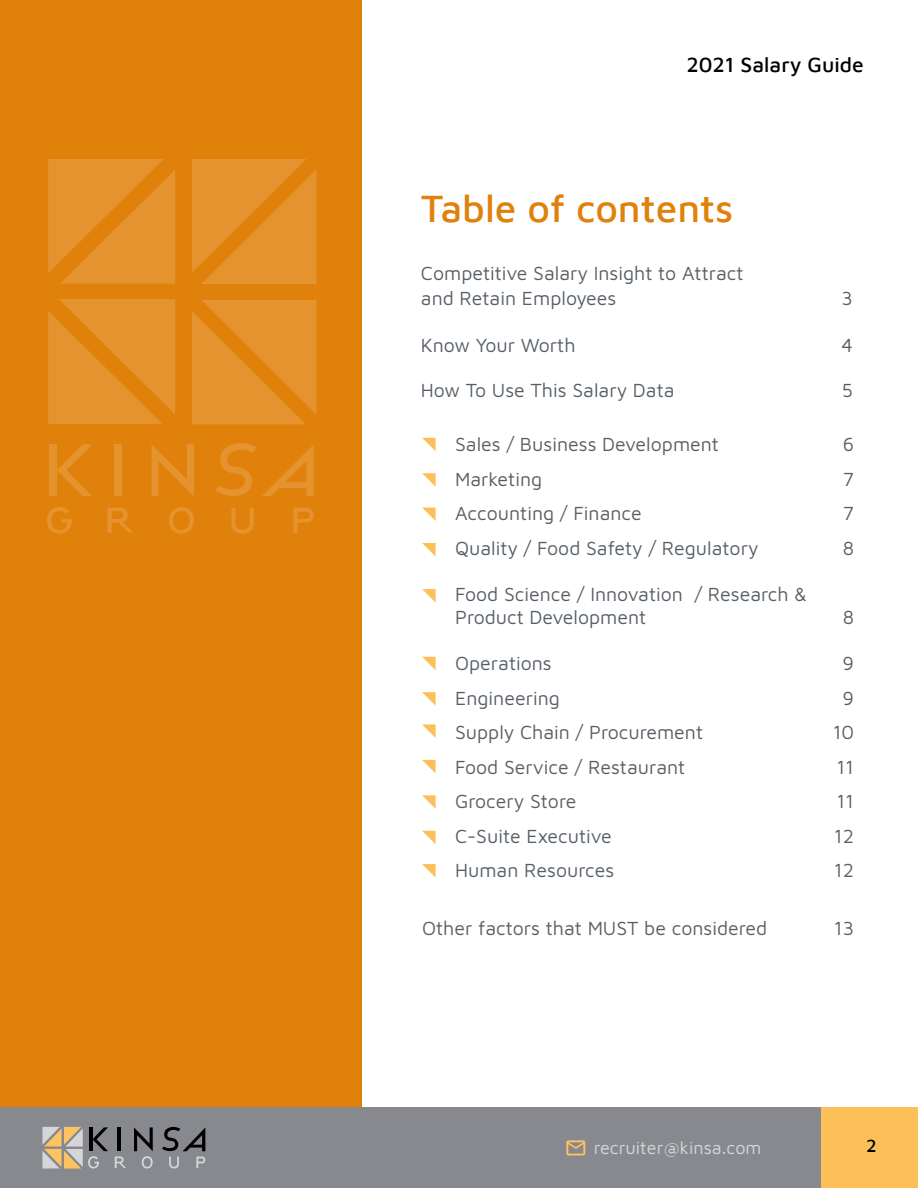
<style>
.page{position:relative;width:918px;height:1188px;background:#fff}
.page>*{position:absolute;margin:0;border:0;box-sizing:border-box;transform-origin:0 0}
.t1{font:500 39px "Maven Pro";color:#e0810b}
.t2{font:500 21px "Maven Pro";color:#000}
.t3{font:19.5px/25.5px "Maven Pro";color:#575f66}
.t4{font:18px "Maven Pro";color:#d5d7d8}
.t5{font:500 18px "Maven Pro";color:#000}
</style>
<div class="page">
<div style="left:0;top:0;width:362px;height:1188px;background:#e0810b"></div>
<svg style="left:151px;top:444px;width:43px;height:52px"></svg>
<svg style="left:215px;top:443px;width:99px;height:53px"></svg>
<svg style="left:57px;top:444px;width:35px;height:52px"></svg>
<div style="left:115px;top:444px;width:7px;height:52px;background:#e4932f"></div>
<div style="left:50px;top:444px;width:7px;height:52px;background:#e4932f"></div>
<svg style="left:192px;top:159px;width:125px;height:125px"></svg>
<svg style="left:192px;top:300px;width:125px;height:124px"></svg>
<svg style="left:48px;top:299px;width:127px;height:125px"></svg>
<svg style="left:48px;top:159px;width:127px;height:125px"></svg>
<svg style="left:47px;top:507px;width:25px;height:27px"></svg>
<svg style="left:108px;top:508px;width:25px;height:25px"></svg>
<svg style="left:169px;top:507px;width:25px;height:27px"></svg>
<svg style="left:231px;top:508px;width:23px;height:26px"></svg>
<svg style="left:293px;top:508px;width:21px;height:25px"></svg>
<div style="left:0;top:1107px;width:918px;height:81px;background:#88898e"></div>
<div style="left:821px;top:1107px;width:97px;height:81px;background:#fdbf57"></div>
<svg style="left:162px;top:1127px;width:43px;height:24px"></svg>
<hr style="left:118px;top:1127px;width:3px;height:24px;background:#000">
<svg style="left:42px;top:1127px;width:66px;height:42px"></svg>
<svg style="left:115px;top:1156px;width:11px;height:12px"></svg>
<svg style="left:134px;top:1127px;width:19px;height:41px"></svg>
<svg style="left:169px;top:1157px;width:10px;height:11px"></svg>
<svg style="left:196px;top:1157px;width:9px;height:11px"></svg>
<svg style="left:566px;top:1140px;width:19px;height:15px"></svg>
<svg style="left:422px;top:438px;width:14px;height:13px"></svg>
<svg style="left:422px;top:508px;width:14px;height:13px"></svg>
<svg style="left:422px;top:657px;width:14px;height:13px"></svg>
<svg style="left:422px;top:724px;width:14px;height:14px"></svg>
<svg style="left:422px;top:795px;width:14px;height:14px"></svg>
<svg style="left:422px;top:473px;width:14px;height:14px"></svg>
<svg style="left:422px;top:543px;width:14px;height:13px"></svg>
<svg style="left:422px;top:589px;width:14px;height:14px"></svg>
<svg style="left:422px;top:692px;width:14px;height:14px"></svg>
<svg style="left:422px;top:760px;width:14px;height:13px"></svg>
<svg style="left:422px;top:831px;width:14px;height:13px"></svg>
<svg style="left:422px;top:864px;width:14px;height:14px"></svg>
<p class="t2" style="left:686px;top:51px;width:179px">2021 Salary Guide</p>
<h1 class="t1" style="left:421px;top:181px;width:314px">Table of contents</h1>
<p class="t3" style="left:421px;top:259px;width:324px">Competitive Salary Insight to Attract and Retain Employees</p>
<p class="t3" style="left:842px;top:285px;width:13px">3</p>
<p class="t3" style="left:421px;top:331px;width:156px">Know Your Worth</p>
<p class="t3" style="left:841px;top:331px;width:13px">4</p>
<p class="t3" style="left:421px;top:376px;width:255px">How To Use This Salary Data</p>
<p class="t3" style="left:842px;top:376px;width:13px">5</p>
<p class="t3" style="left:455px;top:430px;width:265px">Sales / Business Development</p>
<p class="t3" style="left:843px;top:430px;width:13px">6</p>
<p class="t3" style="left:455px;top:465px;width:89px">Marketing</p>
<p class="t3" style="left:843px;top:465px;width:13px">7</p>
<p class="t3" style="left:455px;top:499px;width:188px">Accounting / Finance</p>
<p class="t3" style="left:843px;top:499px;width:13px">7</p>
<p class="t3" style="left:455px;top:534px;width:305px">Quality / Food Safety / Regulatory</p>
<p class="t3" style="left:843px;top:534px;width:13px">8</p>
<p class="t3" style="left:455px;top:582px;width:353px;line-height:22.5px">Food Science / Innovation / Research &amp;<br>Product Development</p>
<p class="t3" style="left:843px;top:603px;width:13px">8</p>
<p class="t3" style="left:455px;top:649px;width:98px">Operations</p>
<p class="t3" style="left:843px;top:649px;width:13px">9</p>
<p class="t3" style="left:455px;top:684px;width:106px">Engineering</p>
<p class="t3" style="left:843px;top:684px;width:13px">9</p>
<p class="t3" style="left:455px;top:718px;width:250px">Supply Chain / Procurement</p>
<p class="t3" style="left:833px;top:718px;width:23px">10</p>
<p class="t3" style="left:455px;top:753px;width:232px">Food Service / Restaurant</p>
<p class="t3" style="left:837px;top:753px;width:19px">11</p>
<p class="t3" style="left:455px;top:787px;width:123px">Grocery Store</p>
<p class="t3" style="left:837px;top:787px;width:19px">11</p>
<p class="t3" style="left:455px;top:822px;width:158px">C-Suite Executive</p>
<p class="t3" style="left:834px;top:822px;width:22px">12</p>
<p class="t3" style="left:455px;top:856px;width:161px">Human Resources</p>
<p class="t3" style="left:834px;top:856px;width:22px">12</p>
<p class="t3" style="left:422px;top:915px;width:347px">Other factors that MUST be considered</p>
<p class="t3" style="left:834px;top:915px;width:22px">13</p>
<p class="t4" style="left:594px;top:1135px;width:169px">recruiter@kinsa.com</p>
<p class="t5" style="left:866px;top:1134px;width:12px">2</p>
</div>
